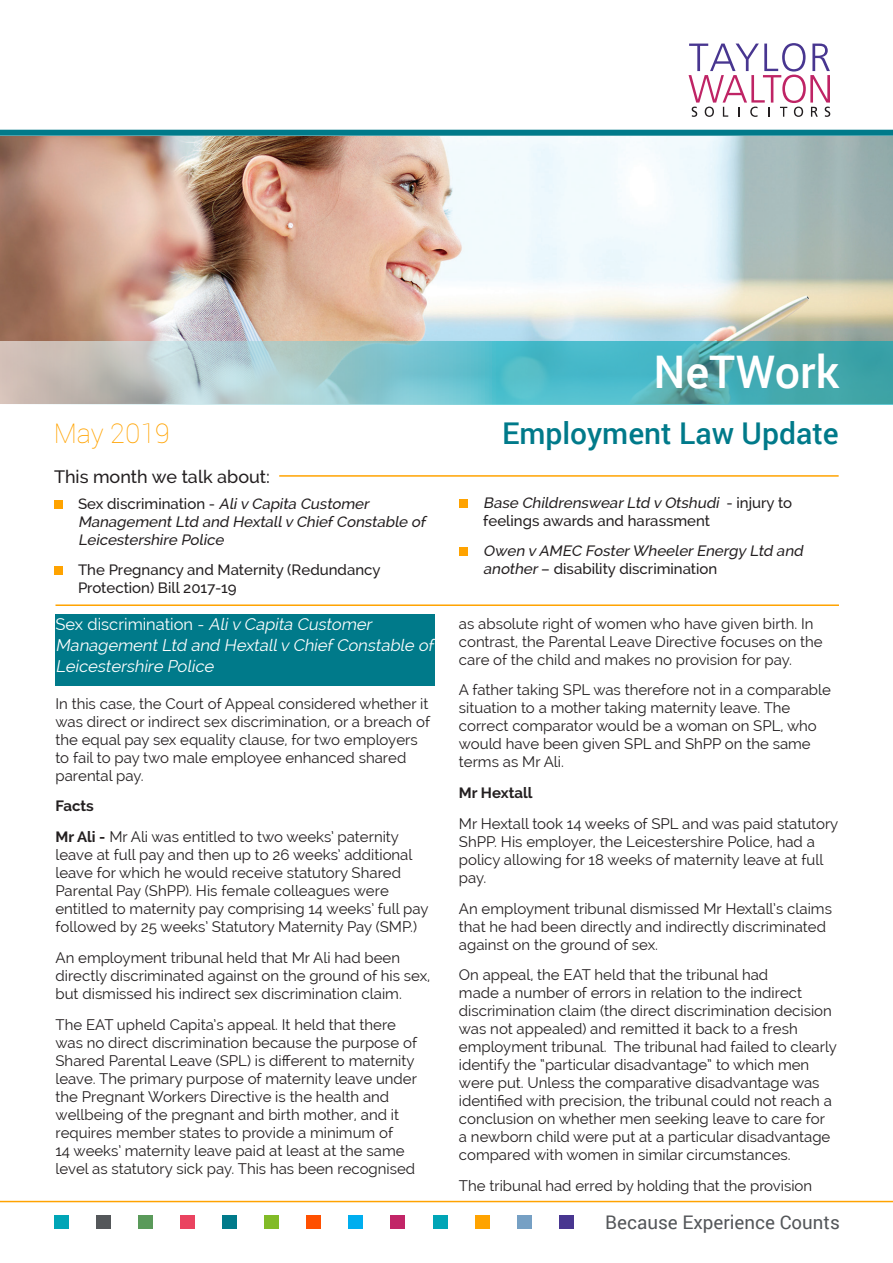
<style>
.page{position:relative;width:893px;height:1263px;background:#fff}
.page>*{position:absolute;margin:0;border:0;box-sizing:border-box;transform-origin:0 0}
.t1{font:500 45px "Roboto";color:#fff}
.t2{font:500 30px "Roboto";color:#007a8a}
.t3{font:100 27px "Roboto";color:#ffa300}
.t4{font:18.75px "Roboto";color:#54575a}
.t5{font:500 18px "Raleway";color:#231f20}
.t6{font:italic 16.5px/21px "Raleway";color:#fff}
.t7{font:15px/18px "Raleway";color:#231f20}
.t8{font:italic 500 15px/18px "Raleway";color:#231f20}
.t9{font:500 15px/18px "Raleway";color:#231f20}
.t10{font:700 15px "Raleway";color:#231f20}
.s1{font-style:normal}
.s2{font-weight:700}
.s3{font-style:italic}
</style>
<div class="page">
<svg style="left:689px;top:43px;width:141px;height:74px"></svg>
<div style="left:0;top:130px;width:893px;height:6px;background:#007a8a"></div>
<hr style="left:0;top:1201px;width:893px;height:1px;background:#ffa300">
<div style="left:559px;top:1215px;width:14px;height:14px;background:#483690"></div>
<div style="left:517px;top:1215px;width:14px;height:14px;background:#76a0c4"></div>
<div style="left:475px;top:1215px;width:14px;height:14px;background:#ffa300"></div>
<div style="left:433px;top:1215px;width:14px;height:14px;background:#00a5b6"></div>
<div style="left:391px;top:1215px;width:14px;height:14px;background:#c22567"></div>
<div style="left:349px;top:1215px;width:14px;height:14px;background:#00aeef"></div>
<div style="left:307px;top:1215px;width:14px;height:14px;background:#ff5000"></div>
<div style="left:265px;top:1215px;width:14px;height:14px;background:#82bb27"></div>
<div style="left:222px;top:1215px;width:15px;height:14px;background:#007a8a"></div>
<div style="left:180px;top:1215px;width:14px;height:14px;background:#ea4360"></div>
<div style="left:138px;top:1215px;width:14px;height:14px;background:#5a9a5a"></div>
<div style="left:96px;top:1215px;width:14px;height:14px;background:#54575a"></div>
<div style="left:54px;top:1215px;width:14px;height:14px;background:#00a5b6"></div>
<img style="left:0;top:136px;width:893px;height:206px">
<svg style="left:0;top:342px;width:893px;height:62px;background:#7cbcc1"></svg>
<div style="left:54px;top:501px;width:9px;height:8px;background:#ffa300"></div>
<div style="left:54px;top:566px;width:9px;height:9px;background:#ffa300"></div>
<div style="left:459px;top:500px;width:9px;height:8px;background:#ffa300"></div>
<div style="left:459px;top:547px;width:9px;height:9px;background:#ffa300"></div>
<div style="left:55px;top:614px;width:380px;height:62px;background:#007a8a"></div>
<div style="left:55px;top:668px;width:380px;height:17px;background:#007a8a"></div>
<hr style="left:279px;top:475px;width:560px;height:2px;background:#ffa300">
<hr style="left:55px;top:604px;width:784px;height:2px;background:#ffa300">
<p class="t3" style="left:54px;top:414px;width:118px">May 2019</p>
<p class="t5" style="left:54px;top:466px;width:218px">This month we talk about:</p>
<p class="t8" style="left:78px;top:495px;width:352px"><span class="s1">Sex discrimination -</span> Aliv Capita Customer<br>ManagementLtd and Hextallv ChiefConstable of<br>Leicestershire Police</p>
<p class="t9" style="left:78px;top:560px;width:304px">The Pregnancy and Maternity (Redundancy<br>Protection) Bill 2017-19</p>
<p class="t6" style="left:55px;top:614px;width:383px"><span class="s1">Sex discrimination -</span> Aliv Capita Customer<br>ManagementLtd and Hextallv ChiefConstable of<br>Leicestershire Police</p>
<p class="t7" style="left:55px;top:694px;width:376px">In this case, the Court of Appeal considered whether it was direct or indirect sex discrimination, or a breach of the equal pay sex equality clause, for two employers to fail to pay two male employee enhanced shared parental pay.</p>
<p class="t10" style="left:55px;top:797px;width:40px">Facts</p>
<p class="t7" style="left:55px;top:828px;width:374px"><span class="s2">Mr Ali -</span> Mr Ali was entitled to two weeks’ paternity leave at full pay and then up to 26 weeks’ additional leave for which he would receive statutory Shared Parental Pay (ShPP). His female colleagues were entitled to maternity pay comprising 14 weeks’ full pay followed by 25 weeks’ Statutory Maternity Pay (SMP.)</p>
<p class="t7" style="left:55px;top:948px;width:376px">An employment tribunal held that Mr Ali had been directly discriminated against on the ground of his sex, but dismissed his indirect sex discrimination claim.</p>
<p class="t7" style="left:55px;top:1015px;width:363px">The EAT upheld Capita’s appeal. It held that there was no direct discrimination because the purpose of Shared Parental Leave (SPL) is different to maternity leave. The primary purpose of maternity leave under the Pregnant Workers Directive is the health and wellbeing of the pregnant and birth mother, and it requires member states to provide a minimum of<br>14 weeks’ maternity leave paid at least at the same level as statutory sick pay. This has been recognised</p>
<p class="t1" style="left:653px;top:340px;width:187px">NeTWork</p>
<p class="t2" style="left:502px;top:412px;width:338px">Employment Law Update</p>
<p class="t9" style="left:483px;top:494px;width:310px"><span class="s3">Base ChildrenswearLtd v Otshudi</span> - i nj u r y t o feelings awards and harassment</p>
<p class="t8" style="left:483px;top:541px;width:324px">Owen v AMEC FosterWheelerEnergy Ltd and another<span class="s1">– disability discrimination</span></p>
<p class="t7" style="left:459px;top:614px;width:365px">as absolute right of women who have given birth. In contrast, the Parental Leave Directive focuses on the care of the child and makes no provision for pay.</p>
<p class="t7" style="left:459px;top:681px;width:373px">A father taking SPL was therefore not in a comparable situation to a mother taking maternity leave. The correct comparator would be a woman on SPL, who would have been given SPL and ShPP on the same terms as Mr Ali.</p>
<p class="t10" style="left:459px;top:784px;width:75px">Mr Hextall</p>
<p class="t7" style="left:459px;top:814px;width:381px">Mr Hextall took 14 weeks of SPL and was paid statutory ShPP. His employer, the Leicestershire Police, had a policy allowing for 18 weeks of maternity leave at full pay.</p>
<p class="t7" style="left:459px;top:899px;width:375px">An employment tribunal dismissed Mr Hextall’s claims that he had been directly and indirectly discriminated against on the ground of sex.</p>
<p class="t7" style="left:459px;top:966px;width:379px">On appeal, the EAT held that the tribunal had<br>made a number of errors in relation to the indirect discrimination claim (the direct discrimination decision was not appealed) and remitted it back to a fresh employment tribunal. The tribunal had failed to clearly identify the “particular disadvantage” to which men were put. Unless the comparative disadvantage was identified with precision, the tribunal could not reach a conclusion on whether men seeking leave to care for a newborn child were put at a particular disadvantage compared with women in similar circumstances.</p>
<p class="t7" style="left:459px;top:1177px;width:355px">The tribunal had erred by holding that the provision</p>
<p class="t4" style="left:605px;top:1209px;width:236px">Because Experience Counts</p>
</div>
